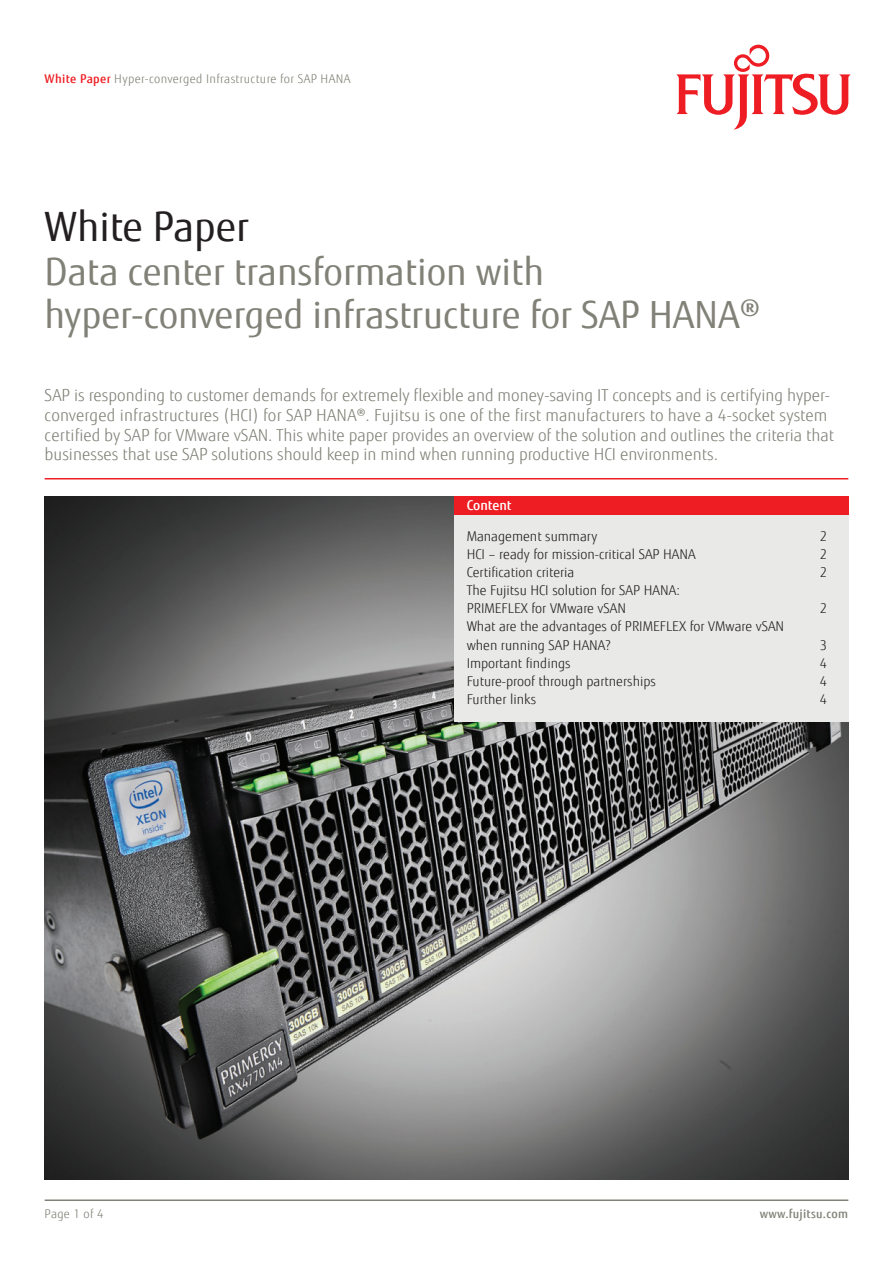
<style>
.page{position:relative;width:893px;height:1263px;background:#fff}
.page>*{position:absolute;margin:0;border:0;box-sizing:border-box;transform-origin:0 0}
.t1{font:40.5px "Fujitsu Sans";color:#231f20}
.t2{font:37.5px/43.5px "Fujitsu Sans";color:#818178}
.t3{font:300 16.5px/19.8px "Fujitsu Sans";color:#818178}
.t4{font:300 13.5px/18px "Fujitsu Sans";color:#231f20}
.t5{font:500 13.5px "Fujitsu Sans";color:#fff}
.t6{font:300 12px "Fujitsu Sans";letter-spacing:.03em;color:#818178}
.t7{font:500 12px "Fujitsu Sans";letter-spacing:.02em;color:#818178}
.s1{font-weight:500;color:#ee1d23}
</style>
<div class="page">
<svg style="left:676px;top:45px;width:175px;height:85px"></svg>
<hr style="left:45px;top:1199px;width:803px;height:2px;background:#818178">
<hr style="left:45px;top:478px;width:803px;height:1px;background:#ee1d23">
<img style="left:45px;top:496px;width:803px;height:683px">
<div style="left:454px;top:505px;width:394px;height:217px;background:#e9e9e8"></div>
<div style="left:454px;top:496px;width:394px;height:18px;background:#ee1d23"></div>
<p class="t6" style="left:45px;top:72px;width:307px"><span class="s1">White Paper</span> Hyper-converged Infrastructure for SAP HANA</p>
<h1 class="t1" style="left:45px;top:203px;width:206px">White Paper</h1>
<h2 class="t2" style="left:45px;top:250px;width:717px">Data center transformation with hyper-converged infrastructure for SAP HANA®</h2>
<p class="t3" style="left:45px;top:385px;width:791px">SAP is responding to customer demands for extremely flexible and money-saving IT concepts and is certifying hyper&shy;converged infrastructures (HCI) for SAP HANA®. Fujitsu is one of the first manufacturers to have a 4-socket system certified by SAP for VMware vSAN. This white paper provides an overview of the solution and outlines the criteria that businesses that use SAP solutions should keep in mind when running productive HCI environments.</p>
<p class="t5" style="left:467px;top:497px;width:46px">Content</p>
<p class="t4" style="left:467px;top:528px;width:132px">Management summary</p>
<p class="t4" style="left:820px;top:528px;width:9px">2</p>
<p class="t4" style="left:467px;top:546px;width:231px">HCI – ready for mission-critical SAP HANA</p>
<p class="t4" style="left:820px;top:546px;width:9px">2</p>
<p class="t4" style="left:467px;top:564px;width:109px">Certification criteria</p>
<p class="t4" style="left:820px;top:564px;width:9px">2</p>
<p class="t4" style="left:467px;top:582px;width:215px">The Fujitsu HCI solution for SAP HANA:<br>PRIMEFLEX for VMware vSAN</p>
<p class="t4" style="left:820px;top:600px;width:9px">2</p>
<p class="t4" style="left:467px;top:618px;width:319px">What are the advantages of PRIMEFLEX for VMware vSAN when running SAP HANA?</p>
<p class="t4" style="left:820px;top:636px;width:9px">3</p>
<p class="t4" style="left:467px;top:654px;width:105px">Important findings</p>
<p class="t4" style="left:820px;top:654px;width:9px">4</p>
<p class="t4" style="left:467px;top:672px;width:191px">Future-proof through partnerships</p>
<p class="t4" style="left:820px;top:672px;width:9px">4</p>
<p class="t4" style="left:467px;top:690px;width:71px">Further links</p>
<p class="t4" style="left:820px;top:690px;width:9px">4</p>
<p class="t6" style="left:45px;top:1207px;width:60px">Page 1 of 4</p>
<p class="t7" style="left:760px;top:1207px;width:90px">www.fujitsu.com</p>
</div>
